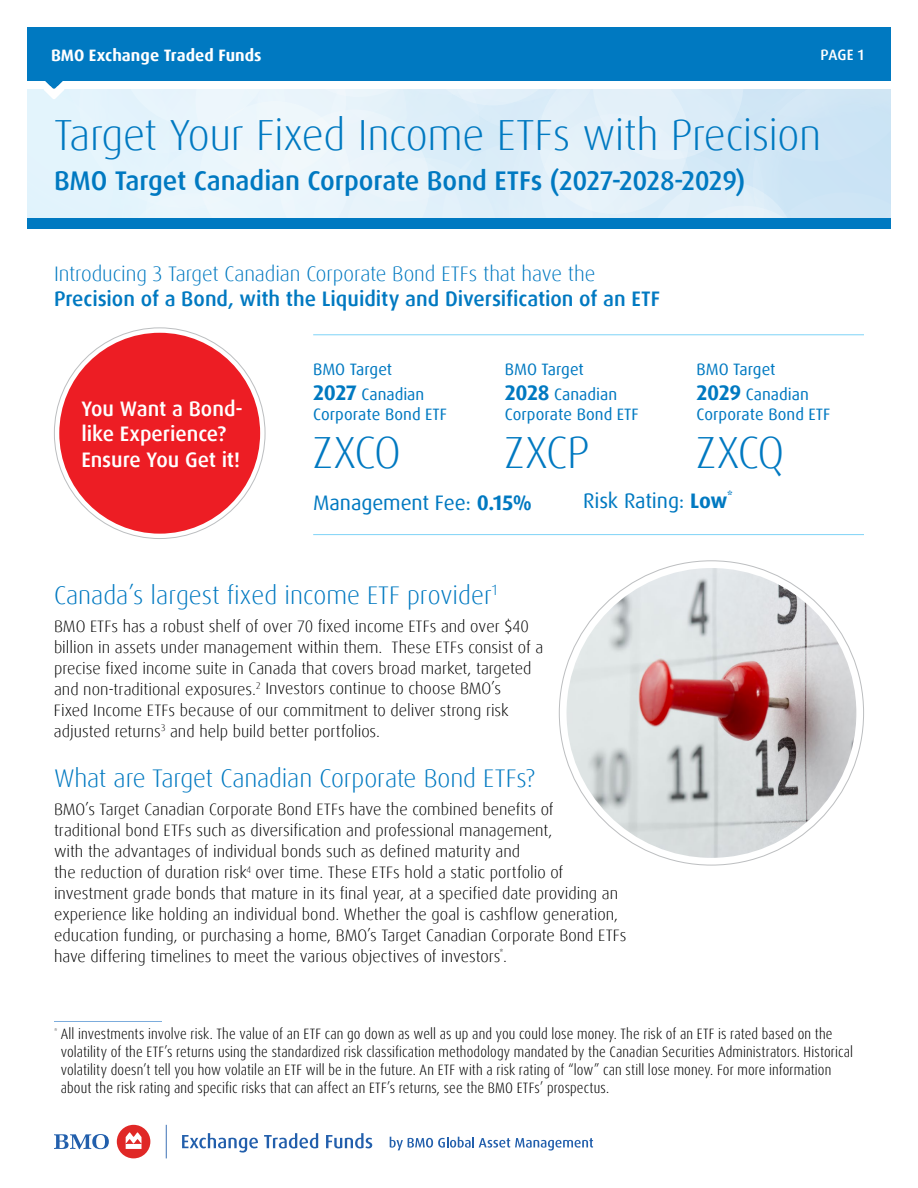
<style>
.page{position:relative;width:918px;height:1188px;background:#fff}
.page>*{position:absolute;margin:0;border:0;box-sizing:border-box;transform-origin:0 0}
.t1{font:300 45px "Dax Pro";letter-spacing:-.04em;color:#0079c1}
.H1_-_Document_Title{font:300 43.5px "Dax Pro";letter-spacing:-.01em;color:#0079c1}
.t2{font:500 27px "Dax Pro";letter-spacing:-.005em;color:#0079c1}
.H2_-_Heading{font:300 25.5px "Dax Pro";color:#0079c1}
.Intro_Paragraph__P{font:500 21px/25.2px "Dax Pro";letter-spacing:-.005em;color:#0079c1}
.t3{font:500 21px/25.2px "Dax Pro";letter-spacing:-.005em;color:#fff}
.t4{font:21px "Dax Pro";letter-spacing:-.005em;color:#0079c1}
.H2_-_Heading-2{font:300 16.5px/21px "Dax Pro";color:#000}
.t5{font:16.5px/25.2px "Dax Pro";letter-spacing:.005em;color:#0079c1}
.t6{font:700 16.5px "Dax Pro";color:#fff}
.Footnotes{font:300 condensed 15px/18px "Dax Pro";letter-spacing:.01em;color:#000}
.t7{font:500 15px "Dax Pro";color:#fff}
.s1{font-weight:300}
.s2{font-weight:700;font-size:21px}
.s3{font-weight:700}
</style>
<div class="page">
<div style="left:27px;top:27px;width:864px;height:54px;background:#0079c1"></div>
<div style="left:27px;top:218px;width:864px;height:11px;background:#0079c1"></div>
<svg style="left:27px;top:81px;width:864px;height:137px;background:#e1f0f9"></svg>
<hr style="left:313px;top:334px;width:551px;height:1px;background:#7ed3f7">
<hr style="left:313px;top:534px;width:551px;height:1px;background:#7ed3f7">
<hr style="left:54px;top:1021px;width:108px;height:1px;background:#7cacdc">
<div style="left:59px;top:333px;width:201px;height:201px;background:#ed1d24;border-radius:50%"></div>
<img style="left:567px;top:568px;width:289px;height:290px;border-radius:145px">
<div style="left:117px;top:1125px;width:33px;height:33px;background:#e02826;border-radius:50%"></div>
<svg style="left:126px;top:1132px;width:16px;height:17px"></svg>
<svg style="left:54px;top:1134px;width:55px;height:15px"></svg>
<svg style="left:182px;top:1133px;width:76px;height:20px"></svg>
<svg style="left:264px;top:1133px;width:54px;height:15px"></svg>
<svg style="left:326px;top:1133px;width:46px;height:15px"></svg>
<svg style="left:166px;top:1125px;width:1px;height:33px"></svg>
<svg style="left:390px;top:1137px;width:203px;height:14px"></svg>
<p class="t6" style="left:51px;top:45px;width:212px">BMO Exchange Traded Funds</p>
<p class="t7" style="left:820px;top:45px;width:45px">PAGE 1</p>
<h1 class="H1_-_Document_Title" style="left:54px;top:107px;width:769px">Target Your Fixed Income ETFs with Precision</h1>
<p class="t2" style="left:54px;top:163px;width:693px">BMO Target Canadian Corporate Bond ETFs (2027-2028-2029)</p>
<p class="Intro_Paragraph__P" style="left:54px;top:261px;width:607px"><span class="s1">Introducing 3 Target Canadian Corporate Bond ETFs that have the<br></span>Precision of a Bond, with the Liquidity and Diversification of an ETF</p>
<p class="t3" style="left:81px;top:396px;width:163px">You Want a Bond&shy;like Experience?</p>
<p class="t3" style="left:81px;top:447px;width:160px">Ensure You Get it!</p>
<p class="t5" style="left:313px;top:357px;width:113px">BMO Target<br><span class="s2">2027</span> Canadian</p>
<p class="t5" style="left:313px;top:402px;width:135px">Corporate Bond ETF</p>
<p class="t1" style="left:313px;top:424px;width:89px">ZXCO</p>
<p class="t5" style="left:505px;top:357px;width:114px">BMO Target<br><span class="s2">2028</span> Canadian</p>
<p class="t5" style="left:505px;top:402px;width:135px">Corporate Bond ETF</p>
<p class="t1" style="left:505px;top:424px;width:86px">ZXCP</p>
<p class="t5" style="left:697px;top:357px;width:114px">BMO Target<br><span class="s2">2029</span> Canadian</p>
<p class="t5" style="left:697px;top:402px;width:135px">Corporate Bond ETF</p>
<p class="t1" style="left:697px;top:424px;width:89px">ZXCQ</p>
<p class="t4" style="left:313px;top:489px;width:220px">Management Fee: <span class="s3">0.15%</span></p>
<p class="t4" style="left:583px;top:487px;width:151px">Risk Rating: <span class="s3">Low</span><sup>*</sup></p>
<h2 class="H2_-_Heading" style="left:54px;top:579px;width:445px">Canada’s largest fixed income ETF provider<sup>1</sup></h2>
<h2 class="H2_-_Heading-2" style="left:54px;top:615px;width:491px">BMO ETFs has a robust shelf of over 70 fixed income ETFs and over $40 billion in assets under management within them. These ETFs consist of a precise fixed income suite in Canada that covers broad market, targeted and non-traditional exposures.<sup>2</sup> Investors continue to choose BMO’s<br>Fixed Income ETFs because of our commitment to deliver strong risk adjusted returns<sup>3</sup> and help build better portfolios.</h2>
<h2 class="H2_-_Heading" style="left:54px;top:762px;width:482px">What are Target Canadian Corporate Bond ETFs?</h2>
<p class="H2_-_Heading-2" style="left:54px;top:799px;width:574px">BMO’s Target Canadian Corporate Bond ETFs have the combined benefits of<br>traditional bond ETFs such as diversification and professional management,<br>with the advantages of individual bonds such as defined maturity and<br>the reduction of duration risk<sup>4</sup> over time. These ETFs hold a static portfolio of investment grade bonds that mature in its final year, at a specified date providing an experience like holding an individual bond. Whether the goal is cashflow generation, education funding, or purchasing a home, BMO’s Target Canadian Corporate Bond ETFs have differing timelines to meet the various objectives of investors<sup>*</sup>.</p>
<h3 class="Footnotes" style="left:61px;top:1025px;width:794px;text-indent:-7px"><sup>*</sup> All investments involve risk. The value of an ETF can go down as well as up and you could lose money. The risk of an ETF is rated based on the volatility of the ETF’s returns using the standardized risk classification methodology mandated by the Canadian Securities Administrators. Historical volatility doesn’t tell you how volatile an ETF will be in the future. An ETF with a risk rating of “low” can still lose money. For more information about the risk rating and specific risks that can affect an ETF’s returns, see the BMO ETFs’ prospectus.</h3>
</div>
